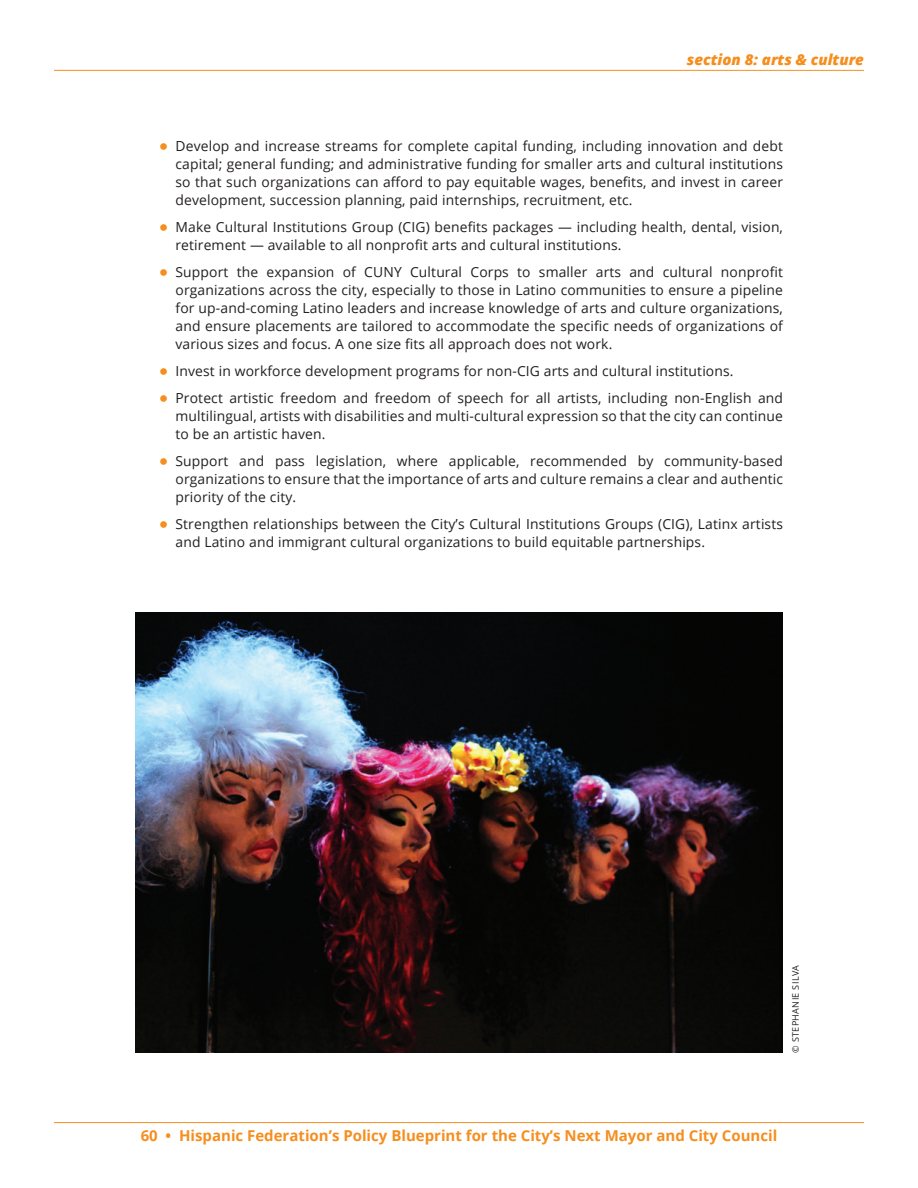
<style>
.page{position:relative;width:918px;height:1188px;background:#fff}
.page>*{position:absolute;margin:0;border:0;box-sizing:border-box;transform-origin:0 0}
.t1{font:700 15px "Open Sans";color:#f68e1e}
.top_of_page{font:italic 800 15px "Open Sans";color:#f68e1e}
.bullet_indent{font:13.8px/18px "Open Sans";letter-spacing:.01em;color:#231f20;text-align:justify}
.body_text_9_5_12{font:9px "Open Sans";letter-spacing:.04em;color:#231f20}
.s1{color:#f68e1e}
</style>
<div class="page">
<hr style="left:54px;top:1122px;width:810px;height:1px;background:#f68e1e">
<hr style="left:54px;top:70px;width:810px;height:1px;background:#f68e1e">
<img style="left:135px;top:612px;width:648px;height:441px">
<p class="top_of_page" style="left:687px;top:49px;width:179px">section 8: arts &amp; culture</p>
<p class="bullet_indent" style="left:176px;top:137px;width:609px;text-indent:-16px"><span class="s1">●</span> Develop and increase streams for complete capital funding, including innovation and debt capital; general funding; and administrative funding for smaller arts and cultural institutions so that such organizations can afford to pay equitable wages, benefits, and invest in career development, succession planning, paid internships, recruitment, etc.</p>
<p class="bullet_indent" style="left:176px;top:218px;width:609px;text-indent:-16px"><span class="s1">●</span> Make Cultural Institutions Group (CIG) benefits packages — including health, dental, vision, retirement — available to all nonprofit arts and cultural institutions.</p>
<p class="bullet_indent" style="left:176px;top:263px;width:609px;text-indent:-16px"><span class="s1">●</span> Support the expansion of CUNY Cultural Corps to smaller arts and cultural nonprofit organizations across the city, especially to those in Latino communities to ensure a pipeline for up-and-coming Latino leaders and increase knowledge of arts and culture organizations, and ensure placements are tailored to accommodate the specific needs of organizations of various sizes and focus. A one size fits all approach does not work.</p>
<p class="bullet_indent" style="left:159px;top:362px;width:576px"><span class="s1">●</span> Invest in workforce development programs for non-CIG arts and cultural institutions.</p>
<p class="bullet_indent" style="left:176px;top:389px;width:609px;text-indent:-16px"><span class="s1">●</span> Protect artistic freedom and freedom of speech for all artists, including non-English and multilingual, artists with disabilities and multi-cultural expression so that the city can continue to be an artistic haven.</p>
<p class="bullet_indent" style="left:176px;top:452px;width:609px;text-indent:-16px"><span class="s1">●</span> Support and pass legislation, where applicable, recommended by community-based organizations to ensure that the importance of arts and culture remains a clear and authentic priority of the city.</p>
<p class="bullet_indent" style="left:176px;top:515px;width:609px;text-indent:-16px"><span class="s1">●</span> Strengthen relationships between the City’s Cultural Institutions Groups (CIG), Latinx artists and Latino and immigrant cultural organizations to build equitable partnerships.</p>
<p class="body_text_9_5_12" style="left:789px;top:1053px;width:90px;rotate:-90deg">© STEPHANIE SILVA</p>
<p class="t1" style="left:141px;top:1125px;width:638px">60 • Hispanic Federation’s Policy Blueprint for the City’s Next Mayor and City Council</p>
</div>
